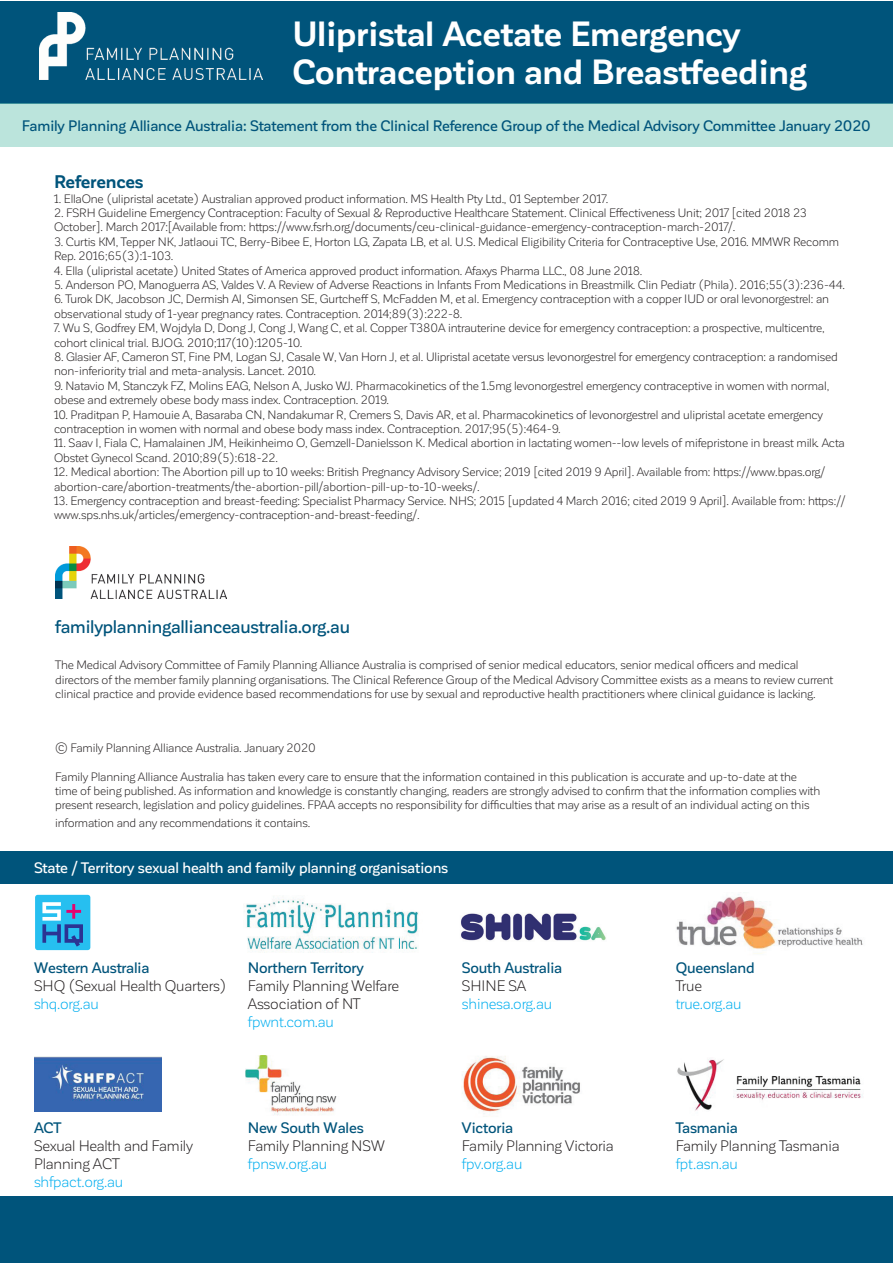
<style>
.page{position:relative;width:893px;height:1263px;background:#fff}
.page>*{position:absolute;margin:0;border:0;box-sizing:border-box;transform-origin:0 0}
.t1{font:700 34.5px/38px "Corporative Sans";letter-spacing:-.01em;color:#fff}
.t2{font:500 18px "Corporative Sans";letter-spacing:-.01em;color:#00547b}
.t3{font:700 18px "Corporative Sans";letter-spacing:-.01em;color:#00547b}
.t4{font:500 15px "Corporative Sans";letter-spacing:-.01em;color:#00547b}
.t5{font:15px/18px "Corporative Sans";letter-spacing:-.01em;color:#231f20}
.t6{font:15px "Corporative Sans";letter-spacing:-.015em;color:#00aeef}
.t7{font:500 15px "Corporative Sans";letter-spacing:-.01em;color:#fff}
.t8{font:12px/14.4px "Corporative Sans";letter-spacing:-.015em;color:#231f20}
</style>
<div class="page">
<div style="left:0;top:1px;width:893px;height:102px;background:#00547b"></div>
<img style="left:39px;top:13px;width:223px;height:67px">
<div style="left:0;top:851px;width:893px;height:33px;background:#00547b"></div>
<div style="left:0;top:1196px;width:893px;height:67px;background:#00547b"></div>
<img style="left:55px;top:547px;width:172px;height:51px">
<div style="left:35px;top:895px;width:55px;height:55px;background:#26bff0;border-radius:3px"></div>
<svg style="left:42px;top:902px;width:41px;height:44px"></svg>
<img style="left:244px;top:896px;width:175px;height:57px">
<img style="left:676px;top:894px;width:187px;height:60px">
<img style="left:34px;top:1057px;width:128px;height:54px">
<img style="left:246px;top:1055px;width:91px;height:60px">
<img style="left:462px;top:1056px;width:118px;height:58px">
<img style="left:677px;top:1059px;width:186px;height:52px">
<div style="left:0;top:104px;width:893px;height:43px;background:#bbe4dc"></div>
<img style="left:461px;top:913px;width:145px;height:28px">
<h1 class="t1" style="left:292px;top:15px;width:516px">Ulipristal Acetate Emergency<br>Contraception and Breastfeeding</h1>
<p class="t4" style="left:22px;top:118px;width:850px">Family Planning Alliance Australia: Statement from the Clinical Reference Group of the Medical Advisory Committee January 2020</p>
<h2 class="t3" style="left:54px;top:172px;width:91px">References</h2>
<p class="t8" style="left:54px;top:191px;width:556px">1. EllaOne (ulipristal acetate) Australian approved product information. MS Health Pty Ltd., 01 September 2017.</p>
<p class="t8" style="left:54px;top:206px;width:754px">2. FSRH Guideline Emergency Contraception: Faculty of Sexual &amp; Reproductive Healthcare Statement. Clinical Effectiveness Unit; 2017 [cited 2018 23<br>October]. March 2017:[Available from: https://www.fsrh.org/documents/ceu-clinical-guidance-emergency-contraception-march-2017/.</p>
<p class="t8" style="left:54px;top:235px;width:787px">3. Curtis KM, Tepper NK, Jatlaoui TC, Berry-Bibee E, Horton LG, Zapata LB, et al. U.S. Medical Eligibility Criteria for Contraceptive Use, 2016. MMWR Recomm<br>Rep. 2016;65(3):1-103.</p>
<p class="t8" style="left:54px;top:263px;width:590px">4. Ella (ulipristal acetate) United States of America approved product information. Afaxys Pharma LLC., 08 June 2018.</p>
<p class="t8" style="left:54px;top:278px;width:793px">5. Anderson PO, Manoguerra AS, Valdes V. A Review of Adverse Reactions in Infants From Medications in Breastmilk. Clin Pediatr (Phila). 2016;55(3):236-44.</p>
<p class="t8" style="left:54px;top:292px;width:777px">6. Turok DK, Jacobson JC, Dermish AI, Simonsen SE, Gurtcheff S, McFadden M, et al. Emergency contraception with a copper IUD or oral levonorgestrel: an observational study of 1-year pregnancy rates. Contraception. 2014;89(3):222-8.</p>
<p class="t8" style="left:54px;top:321px;width:772px">7. Wu S, Godfrey EM, Wojdyla D, Dong J, Cong J, Wang C, et al. Copper T380A intrauterine device for emergency contraception: a prospective, multicentre, cohort clinical trial. BJOG. 2010;117(10):1205-10.</p>
<p class="t8" style="left:54px;top:350px;width:785px">8. Glasier AF, Cameron ST, Fine PM, Logan SJ, Casale W, Van Horn J, et al. Ulipristal acetate versus levonorgestrel for emergency contraception: a randomised non-inferiority trial and meta-analysis. Lancet. 2010.</p>
<p class="t8" style="left:54px;top:379px;width:777px">9. Natavio M, Stanczyk FZ, Molins EAG, Nelson A, Jusko WJ. Pharmacokinetics of the 1.5mg levonorgestrel emergency contraceptive in women with normal, obese and extremely obese body mass index. Contraception. 2019.</p>
<p class="t8" style="left:54px;top:407px;width:770px">10. Praditpan P, Hamouie A, Basaraba CN, Nandakumar R, Cremers S, Davis AR, et al. Pharmacokinetics of levonorgestrel and ulipristal acetate emergency contraception in women with normal and obese body mass index. Contraception. 2017;95(5):464-9.</p>
<p class="t8" style="left:54px;top:436px;width:792px">11. Saav I, Fiala C, Hamalainen JM, Heikinheimo O, Gemzell-Danielsson K. Medical abortion in lactating women--low levels of mifepristone in breast milk. Acta<br>Obstet Gynecol Scand. 2010;89(5):618-22.</p>
<p class="t8" style="left:54px;top:465px;width:773px">12. Medical abortion: The Abortion pill up to 10 weeks: British Pregnancy Advisory Service; 2019 [cited 2019 9 April]. Available from: https://www.bpas.org/ abortion-care/abortion-treatments/the-abortion-pill/abortion-pill-up-to-10-weeks/.</p>
<p class="t8" style="left:54px;top:494px;width:793px">13. Emergency contraception and breast-feeding: Specialist Pharmacy Service. NHS; 2015 [updated 4 March 2016; cited 2019 9 April]. Available from: https:// www.sps.nhs.uk/articles/emergency-contraception-and-breast-feeding/.</p>
<h2 class="t2" style="left:55px;top:617px;width:296px">familyplanningallianceaustralia.org.au</h2>
<p class="t8" style="left:55px;top:658px;width:780px">The Medical Advisory Committee of Family Planning Alliance Australia is comprised of senior medical educators, senior medical officers and medical directors of the member family planning organisations. The Clinical Reference Group of the Medical Advisory Committee exists as a means to review current clinical practice and provide evidence based recommendations for use by sexual and reproductive health practitioners where clinical guidance is lacking.</p>
<p class="t8" style="left:55px;top:740px;width:262px">© Family Planning Alliance Australia. January 2020</p>
<p class="t8" style="left:55px;top:769px;width:767px">Family Planning Alliance Australia has taken every care to ensure that the information contained in this publication is accurate and up-to-date at the time of being published. As information and knowledge is constantly changing, readers are strongly advised to confirm that the information complies with present research, legislation and policy guidelines. FPAA accepts no responsibility for difficulties that may arise as a result of an individual acting on this</p>
<p class="t8" style="left:55px;top:816px;width:257px">information and any recommendations it contains.</p>
<p class="t7" style="left:34px;top:859px;width:416px">State / Territory sexual health and family planning organisations</p>
<p class="t4" style="left:34px;top:959px;width:117px">Western Australia</p>
<p class="t5" style="left:34px;top:977px;width:194px">SHQ (Sexual Health Quarters)</p>
<p class="t6" style="left:34px;top:996px;width:66px">shq.org.au</p>
<p class="t4" style="left:248px;top:960px;width:117px">Northern Territory</p>
<p class="t5" style="left:248px;top:977px;width:153px">Family Planning Welfare<br>Association of NT</p>
<p class="t6" style="left:248px;top:1014px;width:88px">fpwnt.com.au</p>
<p class="t4" style="left:34px;top:1120px;width:29px">ACT</p>
<p class="t5" style="left:34px;top:1137px;width:160px">Sexual Health and Family<br>Planning ACT</p>
<p class="t6" style="left:34px;top:1174px;width:91px">shfpact.org.au</p>
<p class="t4" style="left:248px;top:1120px;width:117px">New South Wales</p>
<p class="t5" style="left:248px;top:1137px;width:138px">Family Planning NSW</p>
<p class="t6" style="left:248px;top:1156px;width:81px">fpnsw.org.au</p>
<p class="t4" style="left:462px;top:960px;width:102px">South Australia</p>
<p class="t5" style="left:462px;top:977px;width:66px">SHINE SA</p>
<p class="t6" style="left:462px;top:996px;width:92px">shinesa.org.au</p>
<p class="t4" style="left:462px;top:1120px;width:53px">Victoria</p>
<p class="t5" style="left:462px;top:1137px;width:153px">Family Planning Victoria</p>
<p class="t6" style="left:462px;top:1156px;width:62px">fpv.org.au</p>
<p class="t4" style="left:676px;top:960px;width:80px">Queensland</p>
<p class="t5" style="left:676px;top:977px;width:28px">True</p>
<p class="t6" style="left:676px;top:996px;width:67px">true.org.au</p>
<p class="t4" style="left:676px;top:1120px;width:64px">Tasmania</p>
<p class="t5" style="left:676px;top:1137px;width:165px">Family Planning Tasmania</p>
<p class="t6" style="left:676px;top:1156px;width:64px">fpt.asn.au</p>
</div>
